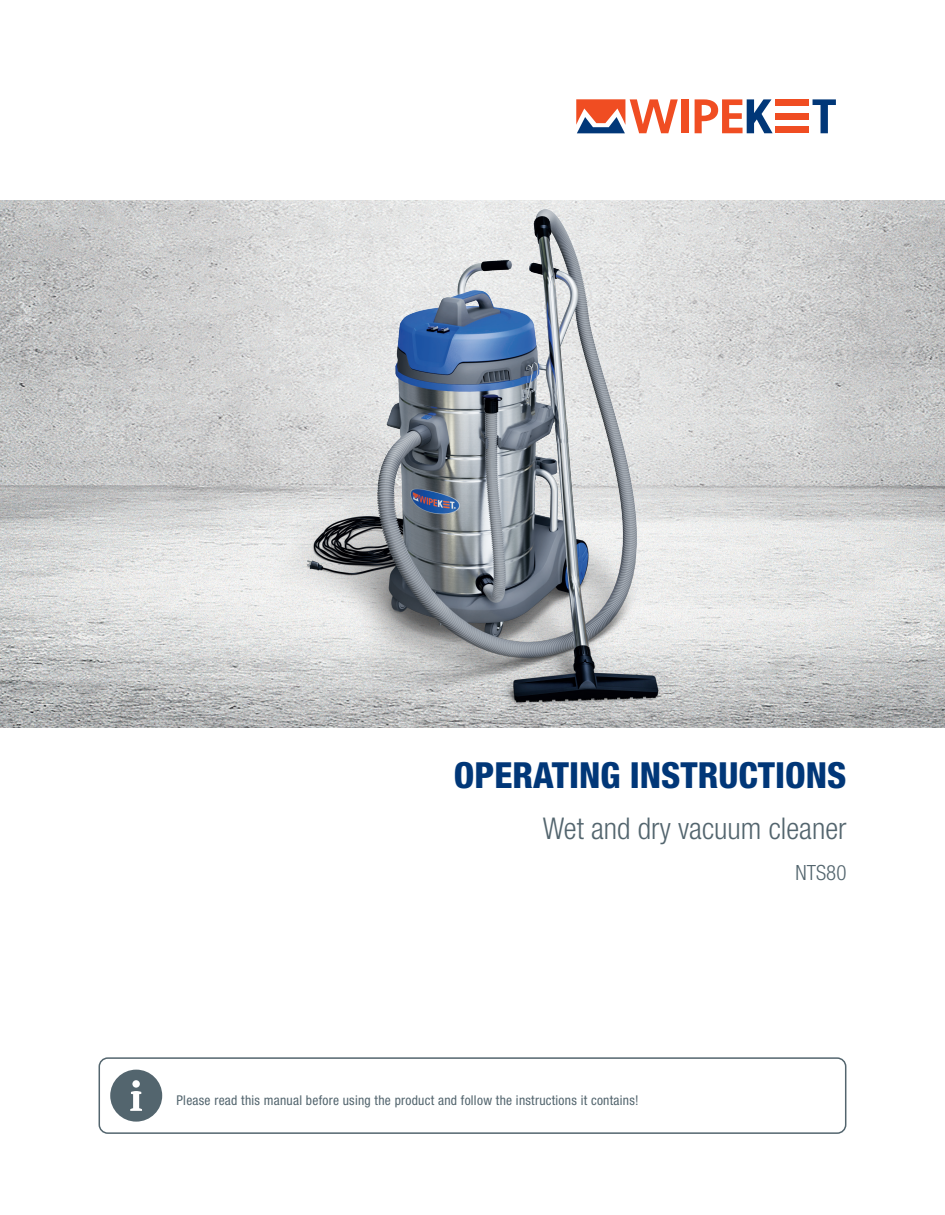
<style>
.page{position:relative;width:945px;height:1215px;background:#fff}
.page>*{position:absolute;margin:0;border:0;box-sizing:border-box;transform-origin:0 0}
.t1{font:800 condensed 36px "Helvetica Neue LT Pro";color:#013778}
.t2{font:300 condensed 30px "Helvetica Neue LT Pro";color:#53656e}
.t3{font:300 condensed 21px "Helvetica Neue LT Pro";color:#53656e}
.t4{font:condensed 13.5px "Helvetica Neue LT Pro";letter-spacing:.02em;color:#53656e}
</style>
<div class="page">
<div style="left:682px;top:99px;width:7px;height:34px;background:#f04d22"></div>
<svg style="left:576px;top:99px;width:102px;height:34px"></svg>
<div style="left:775px;top:99px;width:34px;height:7px;background:#f04d22"></div>
<div style="left:775px;top:113px;width:34px;height:7px;background:#f04d22"></div>
<div style="left:775px;top:127px;width:34px;height:6px;background:#f04d22"></div>
<svg style="left:695px;top:99px;width:78px;height:34px"></svg>
<svg style="left:813px;top:99px;width:23px;height:34px"></svg>
<img style="left:0;top:201px;width:945px;height:527px">
<div style="left:99px;top:1057px;width:747px;height:77px;border:2px solid #53656e;border-radius:9px"></div>
<svg style="left:110px;top:1070px;width:52px;height:52px"></svg>
<img style="left:106px;top:200px;width:781px;height:528px">
<h1 class="t1" style="left:454px;top:753px;width:394px">OPERATING INSTRUCTIONS</h1>
<h2 class="t2" style="left:543px;top:810px;width:305px">Wet and dry vacuum cleaner</h2>
<h3 class="t3" style="left:796px;top:861px;width:52px">NTS80</h3>
<p class="t4" style="left:177px;top:1092px;width:464px">Please read this manual before using the product and follow the instructions it contains!</p>
</div>
